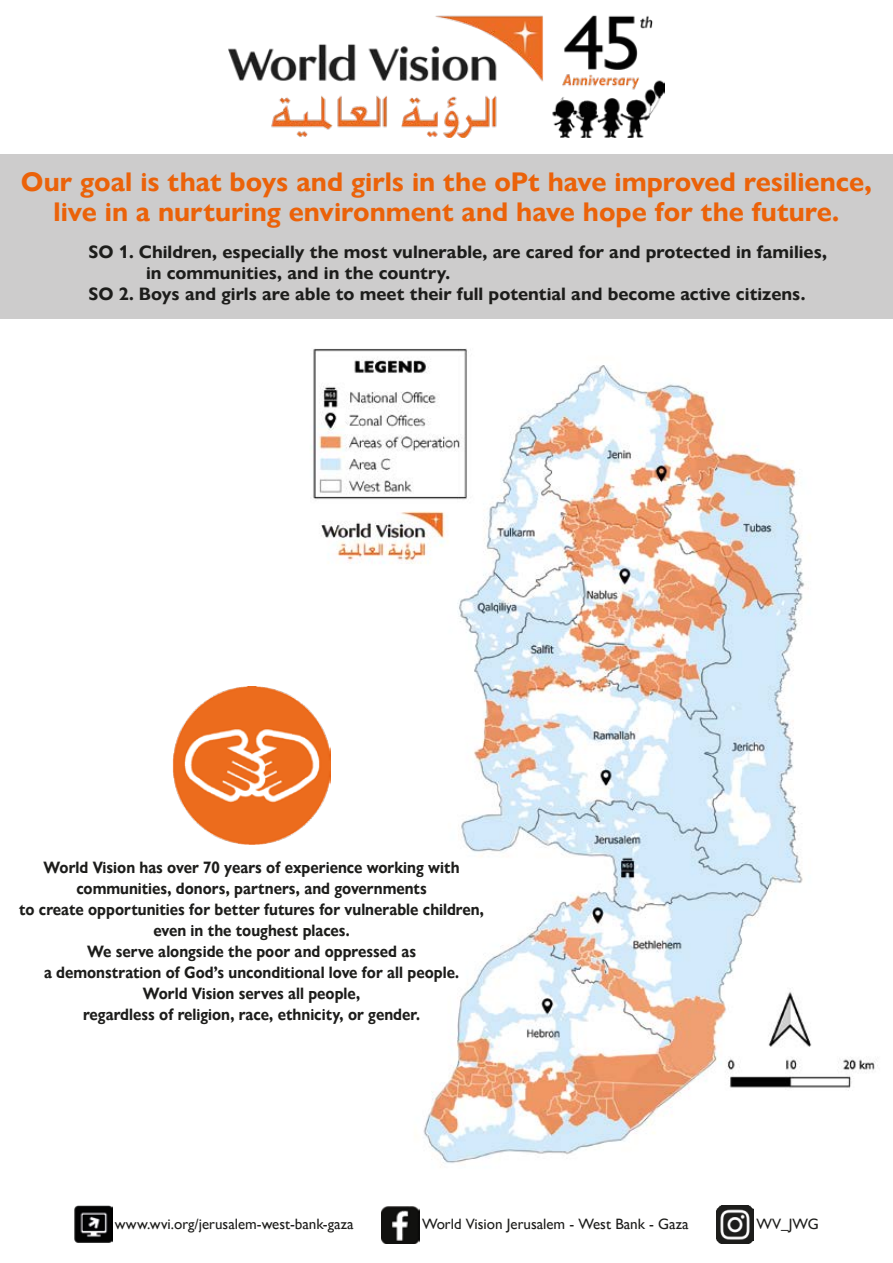
<style>
.page{position:relative;width:893px;height:1263px;background:#fff}
.page>*{position:absolute;margin:0;border:0;box-sizing:border-box;transform-origin:0 0}
.t1{font:700 27px/30px "Gill Sans Nova";color:#eb6209;text-align:center}
.t2{font:700 18px "Gill Sans Nova";color:#1d1d1b}
.t3{font:700 16.5px/21px "Gill Sans Nova";color:#1d1d1b;text-align:center;scale:.9 1}
.t4{font:500 15px "Gill Sans Nova";color:#1d1d1b}
</style>
<div class="page">
<img style="left:313px;top:348px;width:565px;height:820px">
<img style="left:172px;top:686px;width:159px;height:159px">
<div style="left:0;top:154px;width:893px;height:165px;background:#cdcccc"></div>
<img style="left:228px;top:15px;width:437px;height:123px">
<img style="left:716px;top:1205px;width:38px;height:38px">
<img style="left:382px;top:1206px;width:37px;height:37px">
<img style="left:74px;top:1206px;width:38px;height:37px">
<h1 class="t1" style="left:21px;top:167px;width:853px">Our goal is that boys and girls in the oPt have improved resilience, live in a nurturing environment and have hope for the future.</h1>
<p class="t2" style="left:88px;top:241px;width:740px">SO 1. Children, especially the most vulnerable, are cared for and protected in families,</p>
<p class="t2" style="left:146px;top:262px;width:306px">in communities, and in the country.</p>
<p class="t2" style="left:88px;top:283px;width:719px">SO 2. Boys and girls are able to meet their full potential and become active citizens.</p>
<p class="t3" style="left:19px;top:857px;width:518px">World Vision has over 70 years of experience working with communities, donors, partners, and governments<br>to create opportunities for better futures for vulnerable children, even in the toughest places.<br>We serve alongside the poor and oppressed as<br>a demonstration of God’s unconditional love for all people.<br>World Vision serves all people,<br>regardless of religion, race, ethnicity, or gender.</p>
<p class="t4" style="left:115px;top:1214px;width:240px">www.wvi.org/jerusalem-west-bank-gaza</p>
<p class="t4" style="left:422px;top:1214px;width:268px">World Vision Jerusalem - West Bank - Gaza</p>
<p class="t4" style="left:757px;top:1214px;width:64px">WV_JWG</p>
</div>
